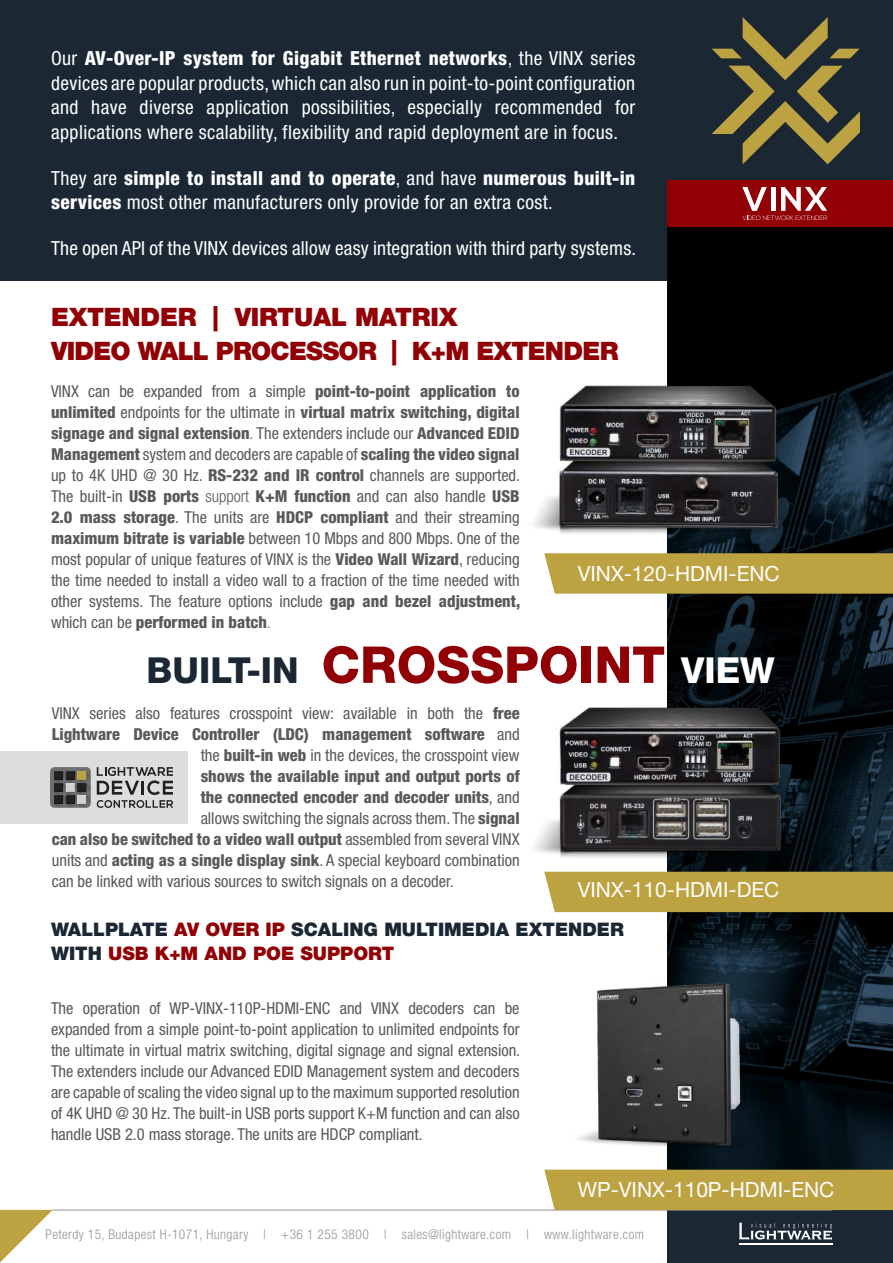
<style>
.page{position:relative;width:893px;height:1263px;background:#fff}
.page>*{position:absolute;margin:0;border:0;box-sizing:border-box;transform-origin:0 0}
.t1{font:800 50.85px "Helvetica Neue LT Pro";color:#910005}
.t2{font:900 25.35px/34.3px "Helvetica Neue LT Pro";letter-spacing:-.03em;color:#910005}
.t3{font:21px "Helvetica Neue LT Pro";color:#fff}
.t4{font:condensed 19.5px/24.6px "Helvetica Neue LT Pro";letter-spacing:.02em;color:#fff;text-align:justify}
.t5{font:900 18.75px/23.9px "Helvetica Neue LT Pro";color:#1b2834}
.t6{font:condensed 16.5px/21px "Helvetica Neue LT Pro";color:#58595b;text-align:justify}
.t7{font:800 condensed 16.5px "Helvetica Neue LT Pro";color:#58595b}
.t8{font:300 condensed 13.5px "Helvetica Neue LT Pro";letter-spacing:.03em;color:#939598}
.s1{font-weight:800}
.s2{font-weight:300}
.s3{font-size:35.85px;color:#1b2834}
.s4{font-size:35.85px;color:#fff}
.s5{font-weight:400}
.s6{color:#910005}
</style>
<div class="page">
<div style="left:0;top:0;width:893px;height:281px;background:#1b2834"></div>
<div style="left:668px;top:0;width:225px;height:1263px;background:#1b2834"></div>
<hr style="left:52px;top:1210px;width:780px;height:1px;background:#939598">
<svg style="left:712px;top:17px;width:148px;height:147px"></svg>
<svg style="left:0;top:1210px;width:53px;height:52px"></svg>
<svg style="left:739px;top:1223px;width:93px;height:17px"></svg>
<hr style="left:739px;top:1243px;width:93px;height:1px;background:#fff">
<svg style="left:668px;top:226px;width:225px;height:944px"></svg>
<div style="left:668px;top:180px;width:225px;height:46px;background:#910005"></div>
<svg style="left:742px;top:187px;width:85px;height:33px"></svg>
<img style="left:534px;top:707px;width:280px;height:151px">
<img style="left:534px;top:386px;width:276px;height:148px">
<img style="left:577px;top:983px;width:208px;height:174px">
<div style="left:0;top:751px;width:188px;height:73px;background:#dcddde"></div>
<div style="left:50px;top:767px;width:41px;height:41px;background:#6e6e71;border-radius:4px"></div>
<svg style="left:54px;top:771px;width:37px;height:37px"></svg>
<svg style="left:97px;top:767px;width:76px;height:41px"></svg>
<div style="left:544px;top:553px;width:349px;height:41px;background:#bda242"></div>
<div style="left:544px;top:1170px;width:349px;height:40px;background:#bda242"></div>
<div style="left:544px;top:872px;width:349px;height:40px;background:#bda242"></div>
<p class="t4" style="left:51px;top:46px;width:586px">Our <span class="s1">AV-Over-IP system for Gigabit Ethernet networks</span>, the VINX series devices are popular products, which can also run in point-to-point configuration and have diverse application possibilities, especially recommended for applications where scalability, flexibility and rapid deployment are in focus.</p>
<p class="t4" style="left:51px;top:165px;width:586px">They are <span class="s1">simple to install and to operate</span>, and have <span class="s1">numerous built-in services</span> most other manufacturers only provide for an extra cost.</p>
<p class="t4" style="left:51px;top:236px;width:587px">The open API of the VINX devices allow easy integration with third party systems.</p>
<h2 class="t2" style="left:51px;top:299px;width:569px">EXTENDER | VIRTUAL MATRIX<br>VIDEO WALL PROCESSOR | K+M EXTENDER</h2>
<p class="t6" style="left:51px;top:381px;width:471px">VINX can be expanded from a simple <span class="s1">point-to-point application to unlimited</span> endpoints for the ultimate in <span class="s1">virtual matrix switching, digital signage and signal extension</span><span class="s2">.</span> The extenders include our <span class="s1">Advanced EDID Management</span> system and decoders are capable of <span class="s1">scaling the video signal </span>up to 4K UHD @ 30 Hz. <span class="s1">RS-232 and IR control</span> channels are supported.<br>The built-in <span class="s1">USB ports</span> <span class="s2">support</span> <span class="s1">K+M function</span> and can also handle <span class="s1">USB 2.0 mass storage</span>. The units are <span class="s1">HDCP compliant</span> and their streaming <span class="s1">maximum bitrate is variable</span> between 10 Mbps and 800 Mbps. One of the most popular of unique features of VINX is the <span class="s1">Video Wall Wizard</span>, reducing the time needed to install a video wall to a fraction of the time needed with other systems. The feature options include <span class="s1">gap and bezel adjustment, </span>which can be <span class="s1">performed in batch</span><span class="s2">.</span></p>
<p class="t3" style="left:578px;top:560px;width:203px">VINX-120-HDMI-ENC</p>
<h1 class="t1" style="left:147px;top:634px;width:630px"><span class="s3">BUILT-IN</span> CROSSPOINT <span class="s4">VIEW</span></h1>
<p class="t6" style="left:52px;top:703px;width:469px">VINX series also features crosspoint view: available in both the <span class="s1">free</span></p>
<p class="t7" style="left:52px;top:724px;width:469px">Lightware Device Controller (LDC) management software <span class="s5">and</span></p>
<p class="t6" style="left:201px;top:745px;width:320px">the <span class="s1">built-in web</span> in the devices, the crosspoint view</p>
<p class="t7" style="left:201px;top:766px;width:320px">shows the available input and output ports of</p>
<p class="t7" style="left:201px;top:787px;width:320px">the connected encoder and decoder units<span class="s5">, and</span></p>
<p class="t6" style="left:201px;top:807px;width:320px">allows switching the signals across them. The <span class="s1">signal</span></p>
<p class="t7" style="left:52px;top:829px;width:469px">can also be switched to a video wall output <span class="s5">assembled from several VINX</span></p>
<p class="t6" style="left:52px;top:849px;width:469px">units and <span class="s1">acting as a single display sink</span>. A special keyboard combination</p>
<p class="t6" style="left:52px;top:870px;width:403px">can be linked with various sources to switch signals on a decoder.</p>
<p class="t3" style="left:578px;top:877px;width:203px">VINX-110-HDMI-DEC</p>
<p class="t5" style="left:51px;top:918px;width:574px">WALLPLATE <span class="s6">AV OVER IP</span> SCALING MULTIMEDIA EXTENDER<br>WITH <span class="s6">USB K+M AND POE SUPPORT</span></p>
<p class="t6" style="left:51px;top:998px;width:471px">The operation of WP-VINX-110P-HDMI-ENC and VINX decoders can be expanded from a simple point-to-point application to unlimited endpoints for the ultimate in virtual matrix switching, digital signage and signal extension.<br>The extenders include our Advanced EDID Management system and decoders are capable of scaling the video signal up to the maximum supported resolution of 4K UHD @ 30 Hz. The built-in USB ports support K+M function and can also handle USB 2.0 mass storage. The units are HDCP compliant.</p>
<p class="t3" style="left:578px;top:1177px;width:258px">WP-VINX-110P-HDMI-ENC</p>
<p class="t8" style="left:46px;top:1227px;width:600px">Peterdy 15, Budapest H-1071, Hungary | +36 1 255 3800 | sales@lightware.com | www.lightware.com</p>
</div>
